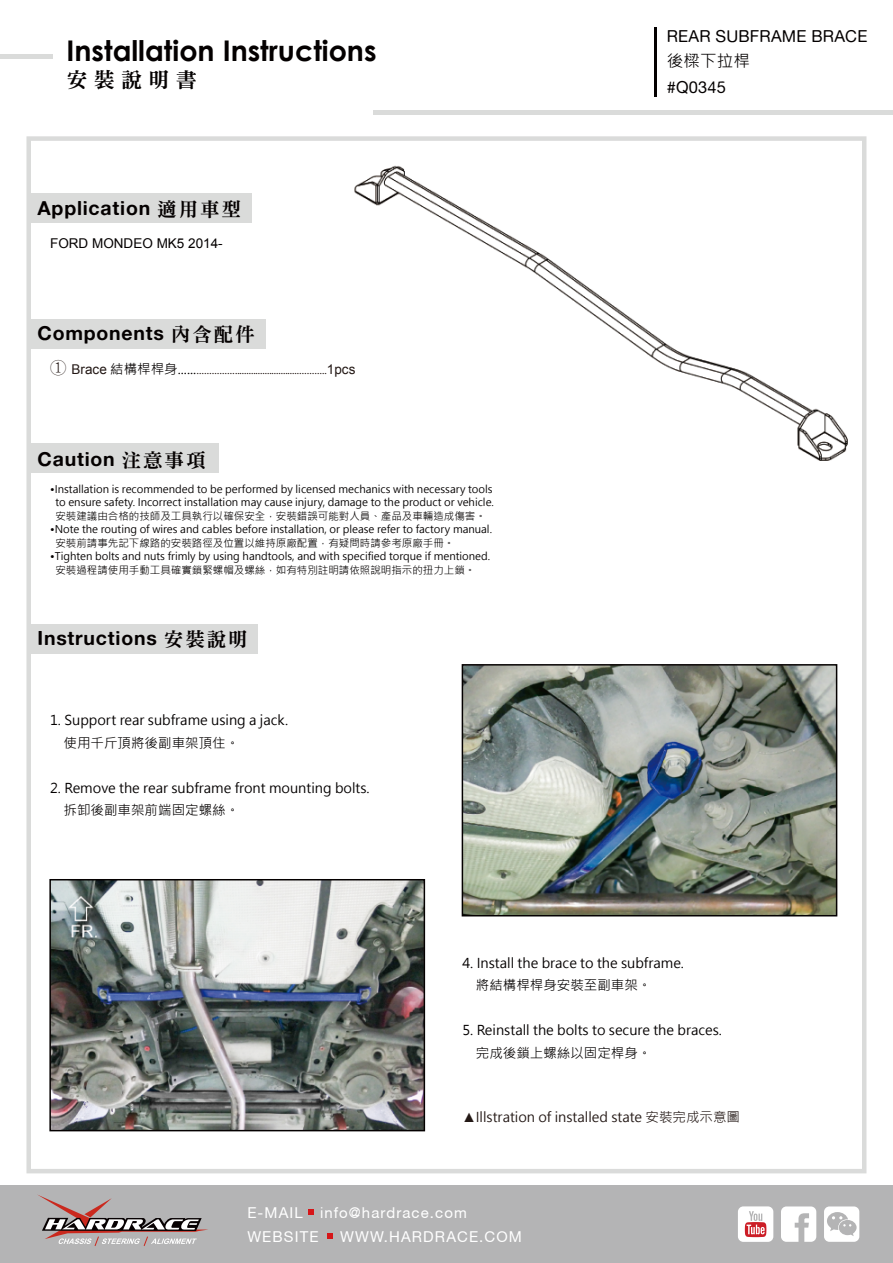
<style>
.page{position:relative;width:893px;height:1263px;background:#fff}
.page>*{position:absolute;margin:0;border:0;box-sizing:border-box;transform-origin:0 0}
.t1{font:700 28.5px "Century Gothic";color:#040000}
.t2{font:21px "DFN Ming W9 WIN BF";letter-spacing:.3em;color:#040000}
.t3{font:19.5px "Alte Haas Grotesk Bold";letter-spacing:.04em;color:#040000}
.t4{font:16.5px "Alte Haas Grotesk";letter-spacing:.01em;color:#040000}
.t5{font:16.5px "Microsoft Jheng Hei";letter-spacing:.01em;color:#040000}
.t6{font:15px/24px "Helvetica Neue CE";letter-spacing:.075em;color:#fff}
.t7{font:13.5px/22.5px "Microsoft Jheng Hei";color:#040000}
.t8{font:13.5px "Microsoft Jheng Hei";color:#231815}
.t9{font:13.5px "Arial";color:#040000}
.t10{font:10.5px/13.5px "Microsoft Jheng Hei";color:#040000}
.t11{font:700 9px "Microsoft Jheng Hei";color:#231815}
.s1{font-family:"DFN Ming W9 WIN BF"}
.s2{font-family:"Adobe Ming Std";font-weight:300;font-size:16.5px}
.s3{font-family:"Arial";font-weight:400;font-size:13.5px}
.s4{font-weight:400;font-size:13.5px;color:#040000}
</style>
<div class="page">
<img style="left:50px;top:165px;width:798px;height:966px">
<div style="left:30px;top:443px;width:189px;height:30px;background:#dadbda"></div>
<div style="left:30px;top:319px;width:236px;height:29px;background:#dadbda"></div>
<div style="left:0;top:54px;width:52px;height:5px;background:#dadbda"></div>
<hr style="left:654px;top:27px;width:2px;height:69px;background:#040000">
<div style="left:26px;top:136px;width:840px;height:1037px;border:4px solid #dadbda"></div>
<div style="left:0;top:1185px;width:893px;height:78px;background:#b4b4b5"></div>
<svg style="left:781px;top:1206px;width:35px;height:36px"></svg>
<svg style="left:824px;top:1206px;width:35px;height:36px"></svg>
<svg style="left:738px;top:1206px;width:35px;height:36px"></svg>
<svg style="left:308px;top:1209px;width:6px;height:6px"></svg>
<svg style="left:327px;top:1233px;width:6px;height:6px"></svg>
<div style="left:31px;top:193px;width:221px;height:29px;background:#dadbda"></div>
<svg style="left:37px;top:1194px;width:171px;height:52px"></svg>
<div style="left:374px;top:110px;width:519px;height:5px;background:#dadbda"></div>
<div style="left:30px;top:624px;width:228px;height:30px;background:#dadbda"></div>
<div style="left:49px;top:879px;width:376px;height:252px;border:2px solid #040000"></div>
<div style="left:462px;top:664px;width:375px;height:252px;border:2px solid #040000"></div>
<h1 class="t1" style="left:66px;top:29px;width:312px">Installation Instructions</h1>
<h2 class="t2" style="left:66px;top:70px;width:132px">安裝說明書</h2>
<h3 class="t3" style="left:38px;top:196px;width:205px">Application <span class="s1">適用車型</span></h3>
<p class="t9" style="left:50px;top:234px;width:174px">FORD MONDEO MK5 2014-</p>
<h3 class="t3" style="left:38px;top:321px;width:219px">Components <span class="s1">內含配件</span></h3>
<p class="t11" style="left:50px;top:365px;width:307px"><span class="s2">①</span> <span class="s3">Brace</span> <span class="s4">結構桿桿身......</span>……………............................………..<span class="s3">1pcs</span></p>
<h3 class="t3" style="left:38px;top:447px;width:170px">Caution <span class="s1">注意事項</span></h3>
<p class="t10" style="left:50px;top:482px;width:445px;text-align:center">•Installation is recommended to be performed by licensed mechanics with necessary tools to ensure safety. Incorrect installation may cause injury, damage to the product or vehicle.安裝建議由合格的技師及工具執行以確保安全，安裝錯誤可能對人員、產品及車輛造成傷害。</p>
<p class="t10" style="left:55px;top:523px;width:438px;text-indent:-5px">•Note the routing of wires and cables before installation, or please refer to factory manual.安裝前請事先記下線路的安裝路徑及位置以維持原廠配置，有疑問時請參考原廠手冊。</p>
<p class="t10" style="left:55px;top:550px;width:436px;text-indent:-5px">•Tighten bolts and nuts frimly by using handtools, and with specified torque if mentioned.安裝過程請使用手動工具確實鎖緊螺帽及螺絲，如有特別註明請依照說明指示的扭力上鎖。</p>
<h3 class="t3" style="left:38px;top:626px;width:212px">Instructions <span class="s1">安裝說明</span></h3>
<p class="t7" style="left:64px;top:709px;width:226px;text-indent:-14px">1. Support rear subframe using a jack.使用千斤頂將後副車架頂住。</p>
<p class="t7" style="left:64px;top:776px;width:308px;text-indent:-14px">2. Remove the rear subframe front mounting bolts.拆卸後副車架前端固定螺絲。</p>
<h3 class="t4" style="left:667px;top:26px;width:202px">REAR SUBFRAME BRACE</h3>
<h3 class="t5" style="left:667px;top:51px;width:85px">後樑下拉桿</h3>
<h3 class="t4" style="left:667px;top:77px;width:61px">#Q0345</h3>
<p class="t7" style="left:476px;top:951px;width:210px;text-indent:-14px">4. Install the brace to the subframe.將結構桿桿身安裝至副車架。</p>
<p class="t7" style="left:476px;top:1019px;width:248px;text-indent:-14px">5. Reinstall the bolts to secure the braces.完成後鎖上螺絲以固定桿身。</p>
<p class="t8" style="left:462px;top:1108px;width:279px">▲Illstration of installed state 安裝完成示意圖</p>
<h3 class="t6" style="left:247px;top:1200px;width:221px">E-MAIL info@hardrace.com<br>WEBSITE</h3>
<h3 class="t6" style="left:340px;top:1224px;width:183px">WWW.HARDRACE.COM</h3>
</div>
